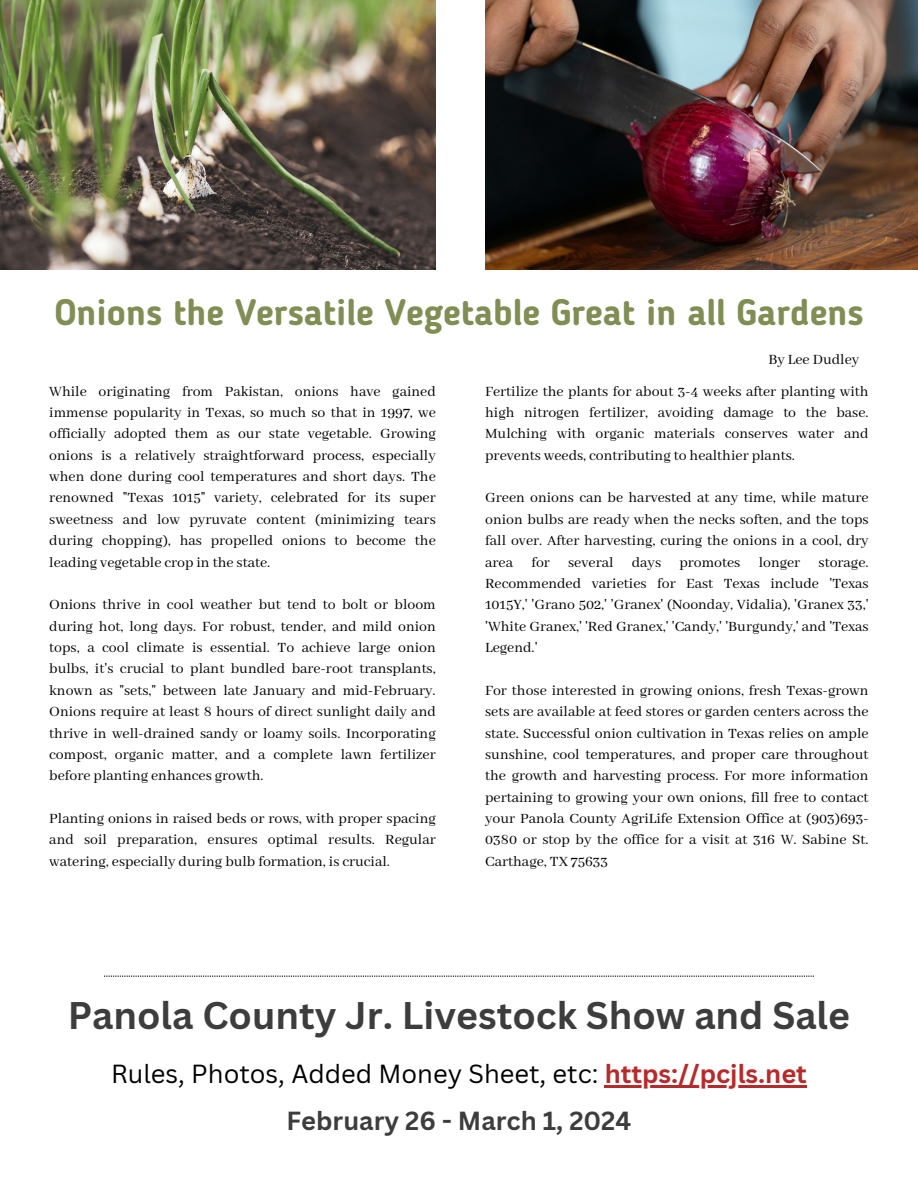
<style>
.page{position:relative;width:918px;height:1188px;background:#fff}
.page>*{position:absolute;margin:0;border:0;box-sizing:border-box;transform-origin:0 0}
.t1{font:700 37.5px "Canva Sans";color:#3d3d3d}
.t2{font:700 36.45px "Blogger Sans";color:#808d53}
.t3{font:25.5px "Canva Sans";color:#000}
.t4{font:700 25.5px "Canva Sans";color:#3d3d3d}
.t5{font:15.75px/21.3px "Abhaya Libre";color:#000;text-align:justify}
.s1{font-weight:700;color:#b72a2b}
</style>
<div class="page">
<img style="left:485px;top:0;width:433px;height:270px">
<img style="left:0;top:0;width:435px;height:270px">
<svg style="left:104px;top:976px;width:710px;height:1px"></svg>
<hr style="left:605px;top:1085px;width:202px;height:3px;background:#b72a2b">
<p class="t2" style="left:54px;top:298px;width:811px">Onions the Versatile Vegetable Great in all Gardens</p>
<p class="t5" style="left:768px;top:349px;width:92px">By Lee Dudley</p>
<p class="t5" style="left:49px;top:381px;width:388px">While originating from Pakistan, onions have gained immense popularity in Texas, so much so that in 1997, we officially adopted them as our state vegetable. Growing onions is a relatively straightforward process, especially when done during cool temperatures and short days. The renowned "Texas 1015" variety, celebrated for its super sweetness and low pyruvate content (minimizing tears during chopping), has propelled onions to become the leading vegetable crop in the state.</p>
<p class="t5" style="left:49px;top:595px;width:388px">Onions thrive in cool weather but tend to bolt or bloom during hot, long days. For robust, tender, and mild onion tops, a cool climate is essential. To achieve large onion bulbs, it's crucial to plant bundled bare-root transplants, known as "sets," between late January and mid-February.<br>Onions require at least 8 hours of direct sunlight daily and thrive in well-drained sandy or loamy soils. Incorporating compost, organic matter, and a complete lawn fertilizer before planting enhances growth.</p>
<p class="t5" style="left:49px;top:809px;width:388px">Planting onions in raised beds or rows, with proper spacing and soil preparation, ensures optimal results. Regular watering, especially during bulb formation, is crucial.</p>
<p class="t5" style="left:485px;top:381px;width:385px">Fertilize the plants for about 3-4 weeks after planting with high nitrogen fertilizer, avoiding damage to the base.<br>Mulching with organic materials conserves water and prevents weeds, contributing to healthier plants.</p>
<p class="t5" style="left:485px;top:488px;width:385px">Green onions can be harvested at any time, while mature onion bulbs are ready when the necks soften, and the tops fall over. After harvesting, curing the onions in a cool, dry area for several days promotes longer storage.<br>Recommended varieties for East Texas include 'Texas 1015Y,' 'Grano 502,' 'Granex' (Noonday, Vidalia), 'Granex 33,' 'White Granex,' 'Red Granex,' 'Candy,' 'Burgundy,' and 'Texas Legend.'</p>
<p class="t5" style="left:485px;top:680px;width:385px">For those interested in growing onions, fresh Texas-grown sets are available at feed stores or garden centers across the state. Successful onion cultivation in Texas relies on ample sunshine, cool temperatures, and proper care throughout the growth and harvesting process. For more information pertaining to growing your own onions, fill free to contact your Panola County AgriLife Extension Office at (903)693- 0380 or stop by the office for a visit at 316 W. Sabine St.<br>Carthage, TX 75633</p>
<p class="t1" style="left:68px;top:989px;width:784px">Panola County Jr. Livestock Show and Sale</p>
<p class="t3" style="left:111px;top:1056px;width:697px">Rules, Photos, Added Money Sheet, etc: <span class="s1">https://pcjls.net</span></p>
<p class="t4" style="left:287px;top:1103px;width:346px">February 26 - March 1, 2024</p>
</div>
